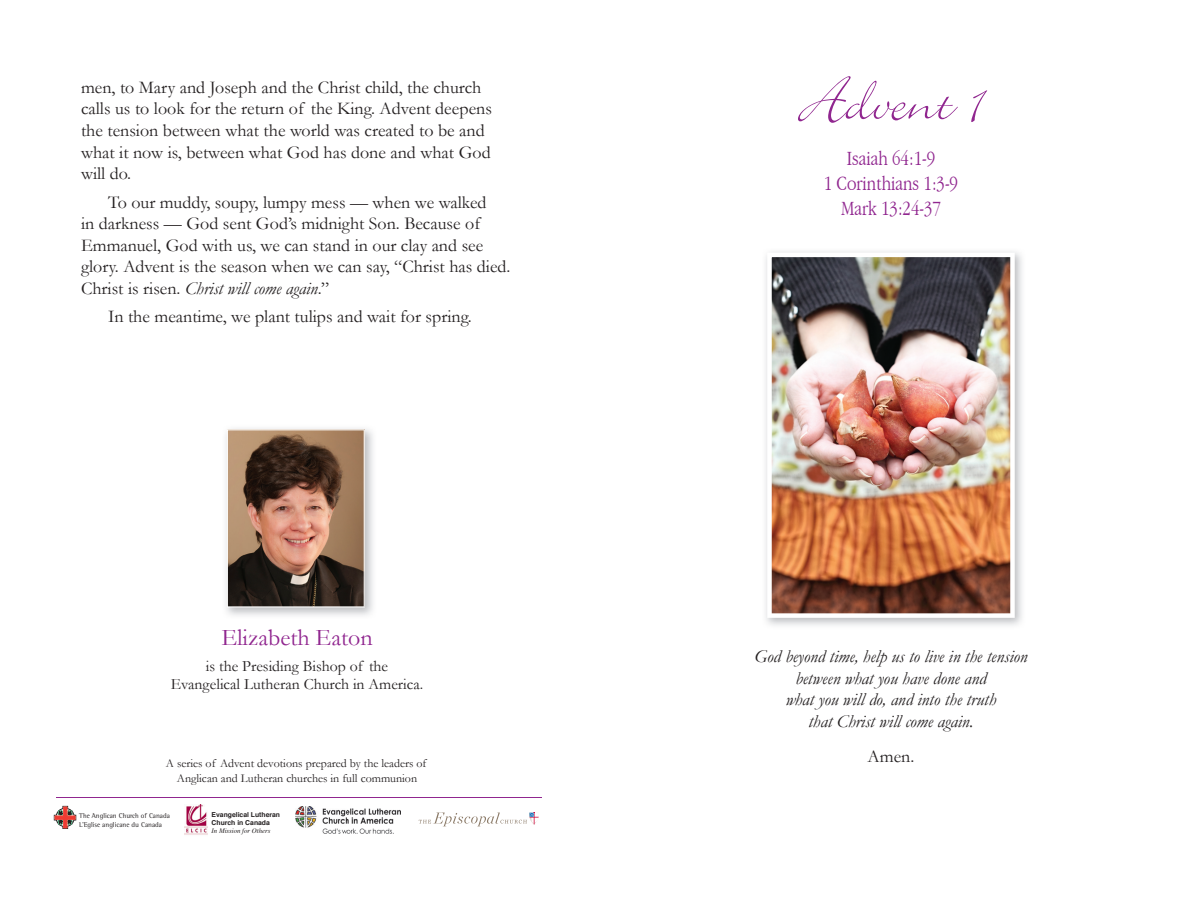
<style>
.page{position:relative;width:1188px;height:918px;background:#fff}
.page>*{position:absolute;margin:0;border:0;box-sizing:border-box;transform-origin:0 0}
.t1{font:72px "Bickley Script Plain";color:#90268f}
.t2{font:24px "Garamond";color:#90268f}
.t3{font:300 condensed 21px/25.2px "Garamond";color:#90268f;text-align:center}
.t4{font:18px/21.6px "Garamond";color:#231f20}
.t5{font:italic 18px/21.6px "Garamond";color:#231f20;text-align:center}
.t6{font:15.75px/18.9px "Garamond";color:#231f20;text-align:center}
.t7{font:12px/14.4px "Garamond";color:#231f20;text-align:center}
.t8{font:7.05px/8.4px "Rotis Semi Serif";color:#231f20}
.t9{font:700 6.75px/8.1px "Helvetica";color:#231f20}
.t10{font:italic 6.75px "Times";color:#231f20}
.s1{font-style:italic}
</style>
<div class="page">
<hr style="left:56px;top:797px;width:486px;height:1px;background:#90268f">
<img style="left:295px;top:806px;width:105px;height:27px">
<img style="left:185px;top:804px;width:23px;height:31px">
<svg style="left:54px;top:806px;width:22px;height:23px"></svg>
<svg style="left:419px;top:813px;width:120px;height:13px"></svg>
<svg style="left:227px;top:429px;width:138px;height:179px;background:#816351"></svg>
<img style="left:767px;top:253px;width:248px;height:365px">
<p class="t4" style="left:81px;top:77px;width:412px">men, to Mary and Joseph and the Christ child, the church calls us to look for the return of the King. Advent deepens the tension between what the world was created to be and what it now is, between what God has done and what God will do.</p>
<p class="t4" style="left:81px;top:191px;width:431px;text-indent:27px">To our muddy, soupy, lumpy mess — when we walked<br>in darkness — God sent God’s midnight Son. Because of Emmanuel, God with us, we can stand in our clay and see glory. Advent is the season when we can say, “Christ has died.<br>Christ is risen. <span class="s1">Christ will come again</span>.”</p>
<p class="t4" style="left:108px;top:306px;width:365px">In the meantime, we plant tulips and wait for spring.</p>
<h2 class="t2" style="left:221px;top:624px;width:153px">Elizabeth Eaton</h2>
<p class="t6" style="left:171px;top:656px;width:254px">is the Presiding Bishop of the<br>Evangelical Lutheran Church in America.</p>
<p class="t7" style="left:166px;top:757px;width:262px">A series of Advent devotions prepared by the leaders of<br>Anglican and Lutheran churches in full communion</p>
<p class="t8" style="left:79px;top:812px;width:92px">The Anglican Church of Canada<br>L’Eglise anglicane du Canada</p>
<p class="t9" style="left:212px;top:811px;width:70px">Evangelical Lutheran<br>Church in Canada</p>
<p class="t10" style="left:212px;top:828px;width:60px">In Mission for Others</p>
<h1 class="t1" style="left:800px;top:52px;width:184px">Advent 1</h1>
<p class="t3" style="left:824px;top:145px;width:136px">Isaiah 64:1-9<br>1 Corinthians 1:3-9<br>Mark 13:24-37</p>
<p class="t5" style="left:754px;top:646px;width:275px">God beyond time, help us to live in the tension between what you have done and<br>what you will do, and into the truth<br>that Christ will come again.</p>
<p class="t4" style="left:868px;top:746px;width:48px">Amen.</p>
</div>
